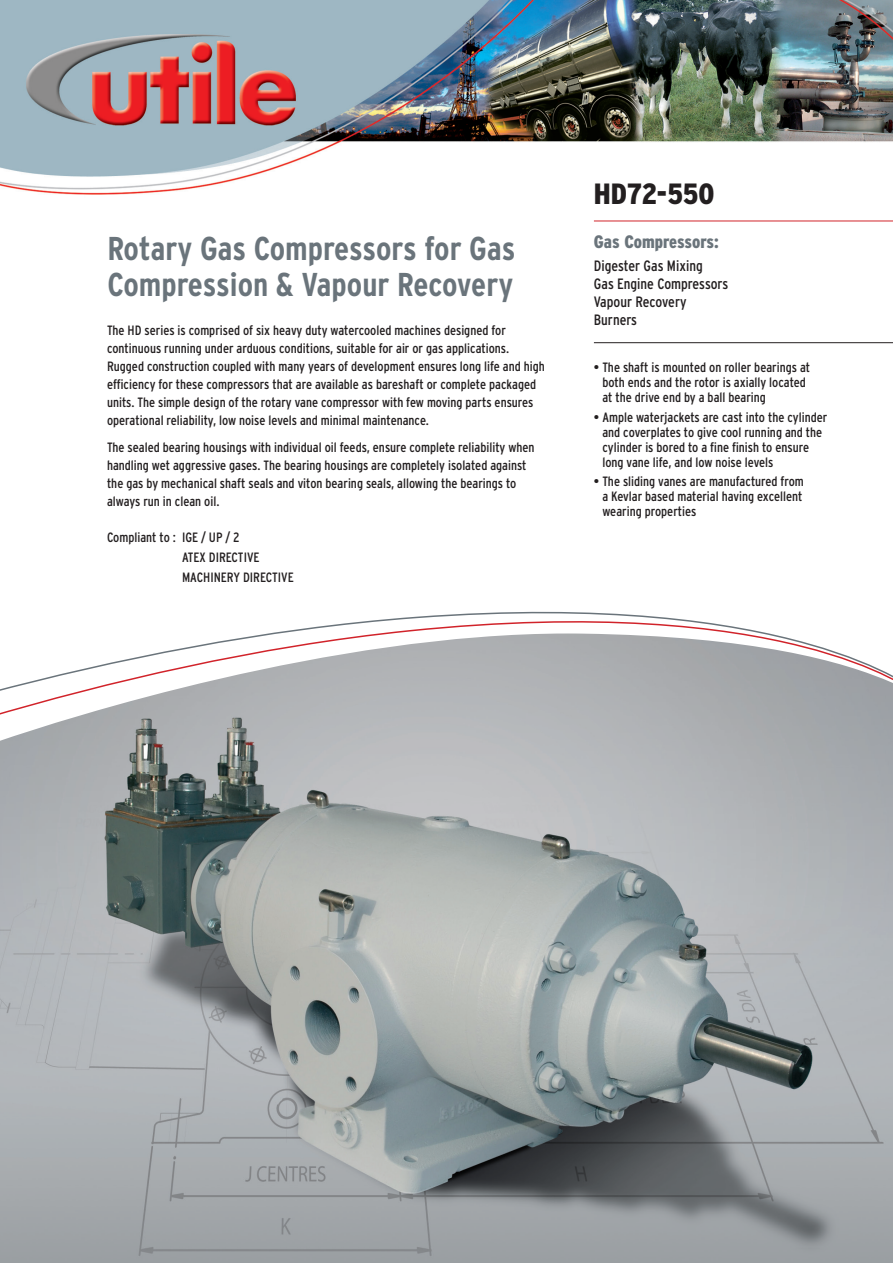
<style>
.page{position:relative;width:893px;height:1263px;background:#fff}
.page>*{position:absolute;margin:0;border:0;box-sizing:border-box;transform-origin:0 0}
.t1{font:700 condensed 33px/36px "Interstate";color:#6a747b}
.t2{font:900 condensed 29.25px "Interstate";color:#231f20}
.t3{font:900 condensed 18px "Interstate";letter-spacing:-.005em;color:#6a747b}
.t4{font:condensed 15px/18px "Interstate";color:#231f20}
.t5{font:condensed 13.5px/18px "Interstate";color:#231f20}
</style>
<div class="page">
<img style="left:0;top:0;width:893px;height:195px">
<hr style="left:594px;top:221px;width:299px;height:1px;background:#d1232a">
<hr style="left:594px;top:342px;width:299px;height:1px;background:#231f20">
<svg style="left:272px;top:611px;width:494px;height:22px"></svg>
<img style="left:0;top:633px;width:893px;height:630px">
<p class="t1" style="left:107px;top:231px;width:409px">Rotary Gas Compressors for Gas<br>Compression &amp; Vapour Recovery</p>
<p class="t5" style="left:107px;top:321px;width:439px">The HD series is comprised of six heavy duty watercooled machines designed for continuous running under arduous conditions, suitable for air or gas applications.<br>Rugged construction coupled with many years of development ensures long life and high efficiency for these compressors that are available as bareshaft or complete packaged units. The simple design of the rotary vane compressor with few moving parts ensures operational reliability, low noise levels and minimal maintenance.</p>
<p class="t5" style="left:107px;top:438px;width:429px">The sealed bearing housings with individual oil feeds, ensure complete reliability when handling wet aggressive gases. The bearing housings are completely isolated against the gas by mechanical shaft seals and viton bearing seals, allowing the bearings to always run in clean oil.</p>
<p class="t5" style="left:107px;top:528px;width:134px">Compliant to : IGE / UP / 2</p>
<p class="t5" style="left:182px;top:548px;width:79px">ATEX DIRECTIVE</p>
<p class="t5" style="left:182px;top:568px;width:113px">MACHINERY DIRECTIVE</p>
<p class="t2" style="left:594px;top:178px;width:122px">HD72-550</p>
<p class="t3" style="left:594px;top:232px;width:127px">Gas Compressors:</p>
<p class="t4" style="left:594px;top:256px;width:110px">Digester Gas Mixing</p>
<p class="t4" style="left:594px;top:274px;width:136px">Gas Engine Compressors</p>
<p class="t4" style="left:594px;top:292px;width:94px">Vapour Recovery<br>Burners</p>
<p class="t5" style="left:602px;top:360px;width:209px;line-height:15px;text-indent:-9px">• The shaft is mounted on roller bearings at both ends and the rotor is axially located at the drive end by a ball bearing</p>
<p class="t5" style="left:602px;top:409px;width:226px;line-height:15px;text-indent:-9px">• Ample waterjackets are cast into the cylinder and coverplates to give cool running and the cylinder is bored to a fine finish to ensure long vane life, and low noise levels</p>
<p class="t5" style="left:602px;top:473px;width:203px;line-height:15px;text-align:justify;text-indent:-9px">• The sliding vanes are manufactured from a Kevlar based material having excellent wearing properties</p>
</div>
